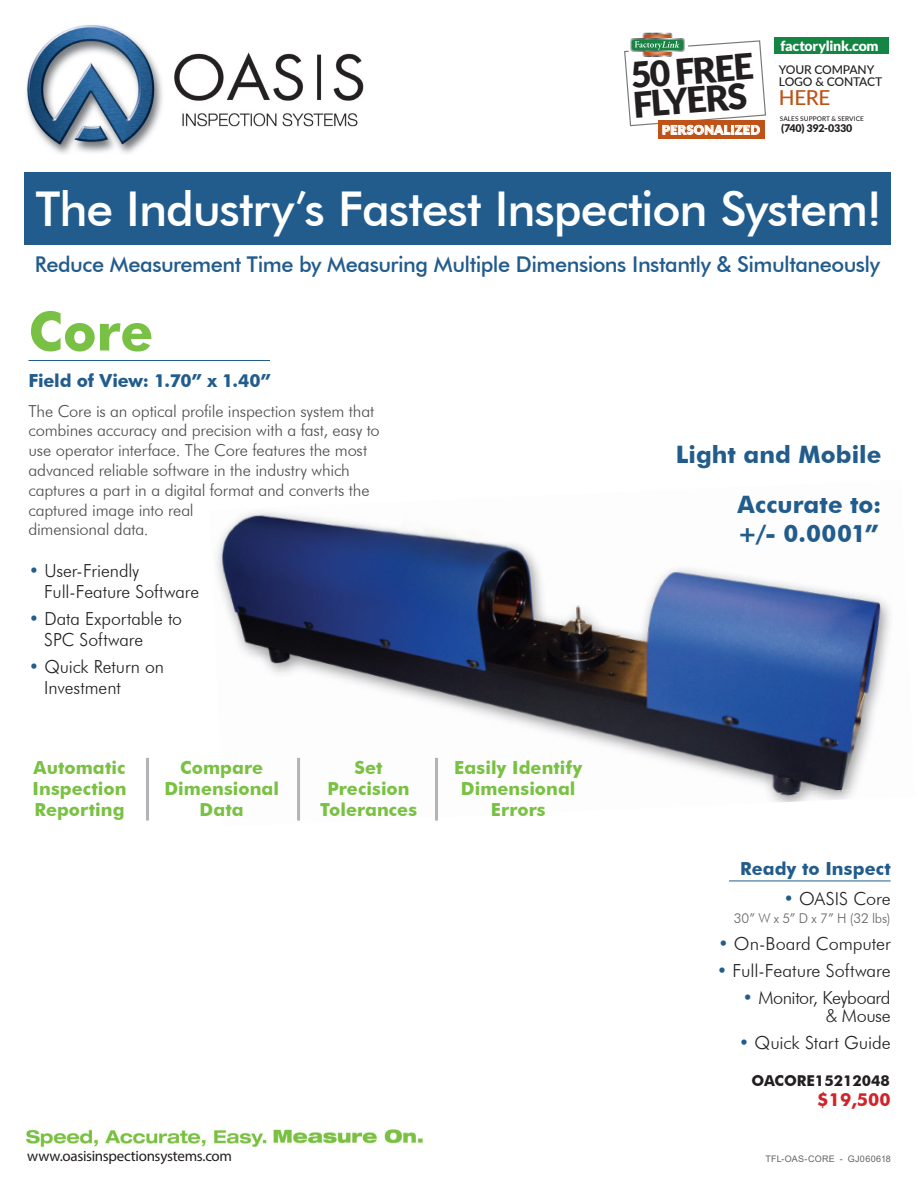
<style>
.page{position:relative;width:918px;height:1188px;background:#fff}
.page>*{position:absolute;margin:0;border:0;box-sizing:border-box;transform-origin:0 0}
.t1{font:700 54px "Futura BT";color:#79c144}
.t2{font:500 48px "Futura BT";letter-spacing:-.02em;color:#fff}
.t3{font:900 35.25px/29.4px "Lato";color:#231f20}
.t4{font:700 24px/28.8px "Futura BT";color:#225c8d}
.t5{font:500 21.75px "Futura BT";letter-spacing:-.025em;color:#225c8d}
.t6{font:500 20.7px "Lato";color:#bf5216}
.t7{font:300 18px/21px "Futura BT";letter-spacing:-.005em;color:#231f20}
.t8{font:700 18px/21px "Futura BT";letter-spacing:.005em;color:#79c142;text-align:center}
.t9{font:700 18px "Futura BT";letter-spacing:.005em;color:#225c8d}
.t10{font:300 18px/18px "Futura BT";letter-spacing:-.025em;color:#231f20;text-align:right}
.t11{font:700 18px "Futura BT";color:#d1232a}
.t12{font:300 16.5px/19.8px "Futura BT";letter-spacing:-.01em;color:#4b4c4d}
.t13{font:15px "Myriad Pro";letter-spacing:-.02em;color:#231f20}
.t14{font:700 15px "Futura BT";color:#231f20}
.t15{font:900 13.95px "Lato";letter-spacing:-.015em;color:#fff}
.t16{font:300 13.5px "Futura BT";letter-spacing:-.015em;color:#636366}
.t17{font:900 12.3px "Lato";letter-spacing:.04em;color:#fff}
.t18{font:500 12px/12px "Lato";letter-spacing:-.015em;color:#231f20}
.t19{font:900 10.5px "Lato";letter-spacing:-.02em;color:#231f20}
.t20{font:9px "Arial";letter-spacing:.025em;color:#636366}
.t21{font:500 6.45px "Lato";letter-spacing:.01em;color:#231f20}
.s1{color:#225c8d}
</style>
<div class="page">
<img style="left:217px;top:512px;width:673px;height:290px">
<img style="left:26px;top:25px;width:338px;height:129px">
<div style="left:24px;top:173px;width:867px;height:72px;background:#225c8d"></div>
<img style="left:26px;top:1127px;width:397px;height:22px">
<hr style="left:28px;top:360px;width:242px;height:1px;background:#225c8d">
<hr style="left:297px;top:758px;width:3px;height:63px;background:#b2b3b7">
<hr style="left:146px;top:758px;width:3px;height:63px;background:#b2b3b7">
<hr style="left:435px;top:758px;width:3px;height:63px;background:#b2b3b7">
<hr style="left:729px;top:881px;width:162px;height:1px;background:#225c8d">
<div style="left:774px;top:37px;width:114px;height:17px;background:#138643"></div>
<div style="left:658px;top:120px;width:107px;height:19px;background:#bf5216"></div>
<svg style="left:624px;top:33px;width:142px;height:102px"></svg>
<p class="t15" style="left:780px;top:38px;width:100px">factorylink.com</p>
<p class="t3" style="left:630px;top:60px;width:125px;rotate:-4deg">50 FREE<br>FLYERS</p>
<p class="t18" style="left:779px;top:63px;width:105px">YOUR COMPANY<br>LOGO &amp; CONTACT</p>
<p class="t6" style="left:779px;top:82px;width:53px">HERE</p>
<p class="t21" style="left:780px;top:114px;width:86px">SALES SUPPORT &amp; SERVICE</p>
<p class="t17" style="left:662px;top:123px;width:99px">PERSONALIZED</p>
<p class="t19" style="left:781px;top:122px;width:73px">(740) 392-0330</p>
<p class="t2" style="left:36px;top:180px;width:848px">The Industry’s Fastest Inspection System!</p>
<p class="t5" style="left:35px;top:251px;width:847px">Reduce Measurement Time by Measuring Multiple Dimensions Instantly &amp; Simultaneously</p>
<p class="t1" style="left:28px;top:298px;width:126px">Core</p>
<p class="t9" style="left:28px;top:370px;width:244px">Field of View: 1.70” x 1.40”</p>
<p class="t12" style="left:28px;top:401px;width:353px">The Core is an optical profile inspection system that combines accuracy and precision with a fast, easy to use operator interface. The Core features the most advanced reliable software in the industry which captures a part in a digital format and converts the captured image into real<br>dimensional data.</p>
<p class="t7" style="left:44px;top:560px;width:156px;text-indent:-15px"><span class="s1">•</span> User-Friendly<br>Full-Feature Software</p>
<p class="t7" style="left:44px;top:608px;width:139px;text-indent:-15px"><span class="s1">•</span> Data Exportable to<br>SPC Software</p>
<p class="t7" style="left:44px;top:656px;width:121px;text-indent:-15px"><span class="s1">•</span> Quick Return on<br>Investment</p>
<p class="t8" style="left:32px;top:757px;width:96px;text-align:justify">Automatic Inspection Reporting</p>
<p class="t8" style="left:164px;top:757px;width:116px">Compare<br>Dimensional<br>Data</p>
<p class="t8" style="left:320px;top:757px;width:98px">Set<br>Precision<br>Tolerances</p>
<p class="t8" style="left:454px;top:757px;width:130px">Easily Identify<br>Dimensional<br>Errors</p>
<p class="t13" style="left:27px;top:1147px;width:206px">www.oasisinspectionsystems.com</p>
<p class="t4" style="left:676px;top:440px;width:207px">Light and Mobile</p>
<p class="t4" style="left:738px;top:490px;width:145px">Accurate to: +/- 0.0001”</p>
<p class="t9" style="left:740px;top:857px;width:152px">Ready to Inspect</p>
<p class="t7" style="left:783px;top:888px;width:109px"><span class="s1">•</span> OASIS Core</p>
<p class="t16" style="left:734px;top:910px;width:158px">30” W x 5” D x 7” H (32 lbs)</p>
<p class="t7" style="left:718px;top:933px;width:174px"><span class="s1">•</span> On-Board Computer</p>
<p class="t7" style="left:717px;top:960px;width:175px"><span class="s1">•</span> Full-Feature Software</p>
<p class="t10" style="left:743px;top:988px;width:150px"><span class="s1">•</span> Monitor, Keyboard &amp; Mouse</p>
<p class="t7" style="left:739px;top:1032px;width:153px"><span class="s1">•</span> Quick Start Guide</p>
<p class="t14" style="left:751px;top:1071px;width:140px">OACORE15212048</p>
<p class="t11" style="left:818px;top:1089px;width:75px">$19,500</p>
<p class="t20" style="left:765px;top:1153px;width:127px">TFL-OAS-CORE - GJ060618</p>
</div>
